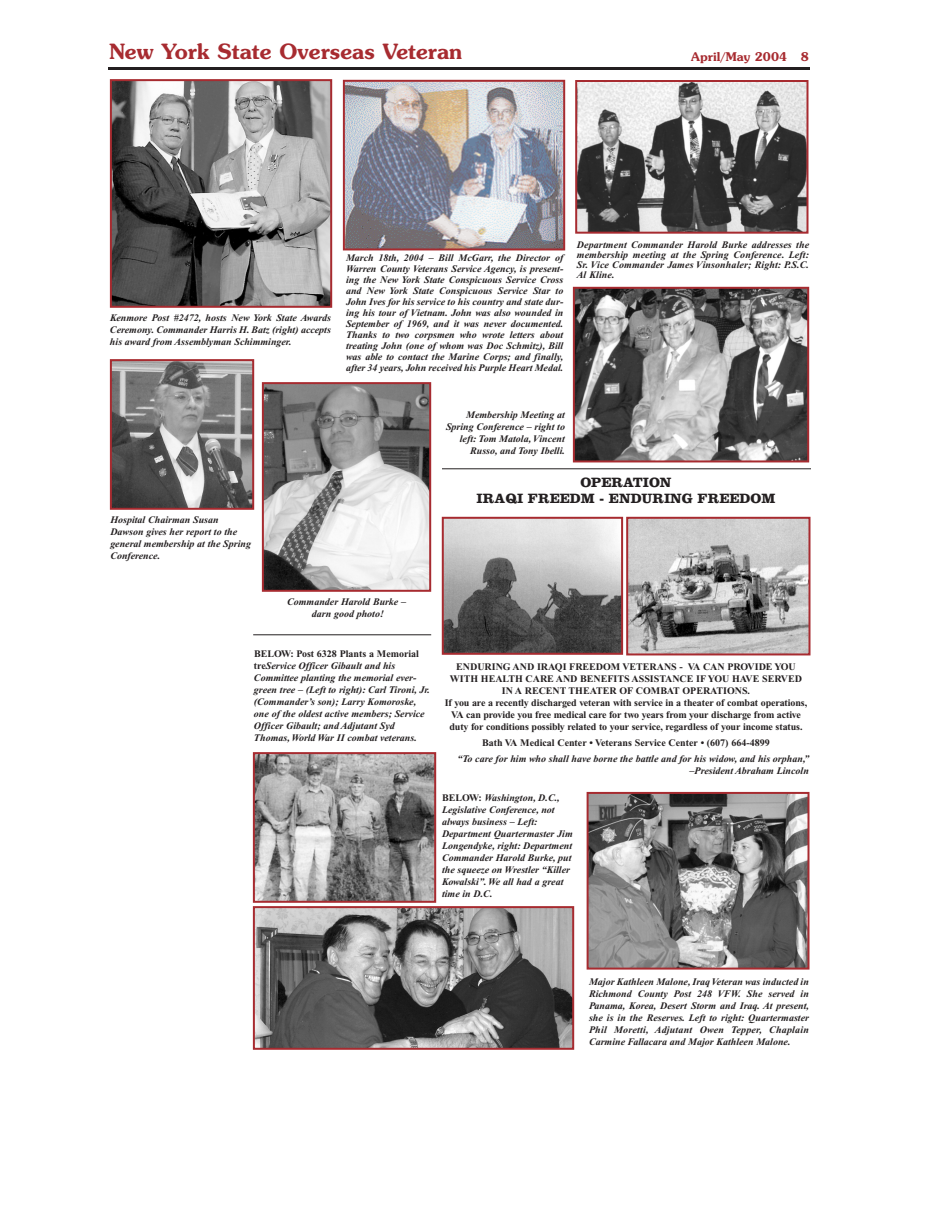
<style>
.page{position:relative;width:936px;height:1230px;background:#fff}
.page>*{position:absolute;margin:0;border:0;box-sizing:border-box;transform-origin:0 0}
.t1{font:600 21px "Souvenir";color:#a72b30}
.t2{font:700 14px/16.8px "Clarendon LT Std";color:#231f20;text-align:center}
.t3{font:600 12px "Souvenir";color:#a72b30}
.t4{font:italic 700 10px/12px "Times New Roman";color:#231f20;text-align:justify}
.t5{font:700 10px/12px "Times New Roman";letter-spacing:-.01em;color:#231f20;text-align:center}
.s1{font-style:normal}
</style>
<div class="page">
<hr style="left:108px;top:67px;width:702px;height:3px;background:#231f20">
<img style="left:578px;top:83px;width:228px;height:148px">
<div style="left:575px;top:80px;width:234px;height:154px;border:2px solid #a72b30"></div>
<img style="left:346px;top:83px;width:216px;height:164px">
<div style="left:343px;top:80px;width:222px;height:170px;border:2px solid #a72b30"></div>
<img style="left:113px;top:82px;width:216px;height:223px">
<div style="left:110px;top:79px;width:222px;height:229px;border:2px solid #a72b30"></div>
<img style="left:113px;top:362px;width:138px;height:145px">
<div style="left:110px;top:359px;width:144px;height:151px;border:2px solid #a72b30"></div>
<img style="left:256px;top:755px;width:177px;height:145px">
<div style="left:253px;top:752px;width:183px;height:151px;border:2px solid #a72b30"></div>
<img style="left:256px;top:909px;width:315px;height:138px">
<div style="left:253px;top:906px;width:321px;height:144px;border:2px solid #a72b30"></div>
<img style="left:265px;top:385px;width:163px;height:204px">
<div style="left:262px;top:382px;width:169px;height:210px;border:2px solid #a72b30"></div>
<img style="left:590px;top:795px;width:217px;height:172px">
<div style="left:587px;top:792px;width:223px;height:178px;border:2px solid #a72b30"></div>
<img style="left:445px;top:520px;width:175px;height:132px">
<div style="left:442px;top:517px;width:181px;height:138px;border:2px solid #a72b30"></div>
<img style="left:629px;top:520px;width:179px;height:132px">
<div style="left:626px;top:517px;width:185px;height:138px;border:2px solid #a72b30"></div>
<img style="left:576px;top:290px;width:230px;height:169px">
<div style="left:573px;top:287px;width:236px;height:175px;border:2px solid #a72b30"></div>
<hr style="left:442px;top:468px;width:369px;height:1px;background:#231f20">
<hr style="left:253px;top:634px;width:178px;height:1px;background:#231f20">
<h1 class="t1" style="left:109px;top:40px;width:355px">New York State Overseas Veteran</h1>
<p class="t3" style="left:691px;top:49px;width:119px">April/May 2004 8</p>
<p class="t4" style="left:110px;top:312px;width:223px">Kenmore Post #2472, hosts New York State Awards Ceremony. Commander Harris H. Batz (right) accepts his award from Assemblyman Schimminger.</p>
<p class="t4" style="left:346px;top:254px;width:219px;line-height:11px">March 18th, 2004 – Bill McGarr, the Director of Warren County Veterans Service Agency, is present&shy;ing the New York State Conspicuous Service Cross and New York State Conspicuous Service Star to John Ives for his service to his country and state dur&shy;ing his tour of Vietnam. John was also wounded in September of 1969, and it was never documented.<br>Thanks to two corpsmen who wrote letters about treating John (one of whom was Doc Schmitz), Bill was able to contact the Marine Corps; and finally, after 34 years, John received his Purple Heart Medal.</p>
<p class="t4" style="left:577px;top:241px;width:234px;line-height:10px">Department Commander Harold Burke addresses the membership meeting at the Spring Conference. Left:<br>Sr. Vice Commander James Vinsonhaler; Right: P.S.C.<br>Al Kline.</p>
<p class="t4" style="left:110px;top:515px;width:142px;text-align:left">Hospital Chairman Susan<br>Dawson gives her report to the general membership at the Spring<br>Conference.</p>
<p class="t4" style="left:446px;top:410px;width:120px;text-align:right">Membership Meeting at<br>Spring Conference – right to left: Tom Matola, Vincent<br>Russo, and Tony Ibelli.</p>
<h2 class="t2" style="left:477px;top:475px;width:300px">OPERATION<br>IRAQI FREEDM - ENDURING FREEDOM</h2>
<p class="t4" style="left:287px;top:597px;width:120px;text-align:center">Commander Harold Burke – darn good photo!</p>
<p class="t4" style="left:254px;top:648px;width:178px;text-align:left"><span class="s1">BELOW: Post 6328 Plants a Memorial tre</span>Service Officer Gibault and his Committee planting the memorial ever&shy;green tree – (Left to right): Carl Tironi, Jr. (Commander’s son); Larry Komoroske, one of the oldest active members; Service Officer Gibault; and Adjutant Syd Thomas, World War II combat veterans.</p>
<p class="t5" style="left:445px;top:662px;width:364px">ENDURING AND IRAQI FREEDOM VETERANS - VA CAN PROVIDE YOU WITH HEALTH CARE AND BENEFITS ASSISTANCE IF YOU HAVE SERVED IN A RECENT THEATER OF COMBAT OPERATIONS.<br>If you are a recently discharged veteran with service in a theater of combat operations, VA can provide you free medical care for two years from your discharge from active duty for conditions possibly related to your service, regardless of your income status.</p>
<p class="t5" style="left:482px;top:738px;width:289px">Bath VA Medical Center • Veterans Service Center • (607) 664-4899</p>
<p class="t4" style="left:457px;top:754px;width:353px;text-align:right">“To care for him who shall have borne the battle and for his widow, and his orphan,” –President Abraham Lincoln</p>
<p class="t4" style="left:442px;top:792px;width:132px;text-align:left"><span class="s1">BELOW:</span> Washington, D.C.,<br>Legislative Conference, not always business – Left:<br>Department Quartermaster Jim<br>Longendyke, right: Department<br>Commander Harold Burke, put the squeeze on Wrestler “Killer<br>Kowalski”. We all had a great time in D.C.</p>
<p class="t4" style="left:589px;top:977px;width:222px">Major Kathleen Malone, IraqVeteran was inducted in Richmond County Post 248 VFW. She served in Panama, Korea, Desert Storm and Iraq. At present, she is in the Reserves. Left to right: Quartermaster Phil Moretti, Adjutant Owen Tepper, Chaplain Carmine Fallacara and Major Kathleen Malone.</p>
</div>
